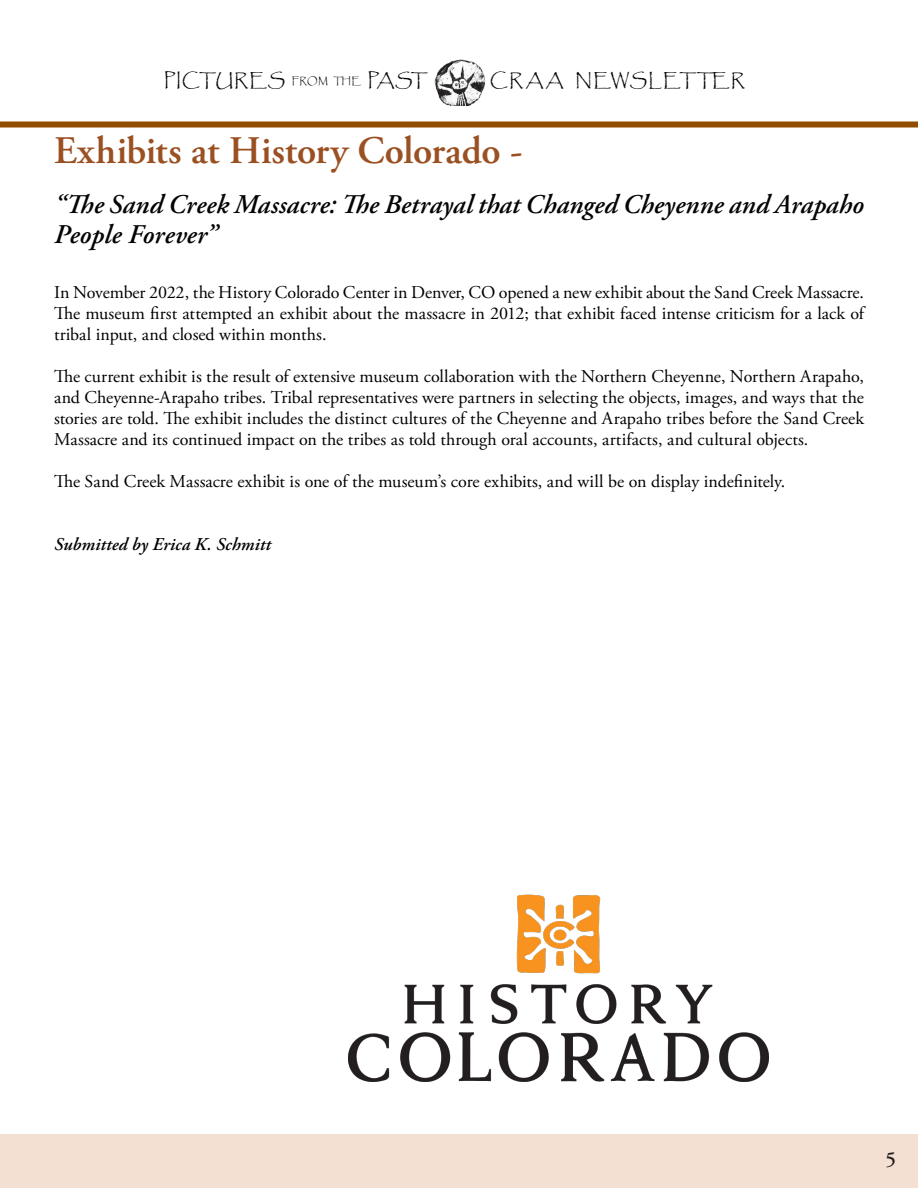
<style>
.page{position:relative;width:918px;height:1188px;background:#fff}
.page>*{position:absolute;margin:0;border:0;box-sizing:border-box;transform-origin:0 0}
.Head1{font:600 39px "Adobe Garamond Pro";letter-spacing:-.005em;color:#9b5022}
.Head1-2{font:italic 600 27px/30px "Adobe Garamond Pro";letter-spacing:.005em;color:#040503}
.t1{font:600 21px "Adobe Garamond Pro";color:#231f20}
.MainText{font:18px/21px "Adobe Garamond Pro";color:#000;text-align:justify}
.MainText-2{font:italic 600 18px "Adobe Garamond Pro";letter-spacing:.005em;color:#000}
.Head1-3{font:18px "Papyrus";letter-spacing:.03em;color:#000}
.Head1-4{font:18px "Papyrus";letter-spacing:.055em;color:#000}
.s1{font-size:9.6px}
</style>
<div class="page">
<div style="left:3px;top:1137px;width:912px;height:48px;background:#f3e0d3"></div>
<div style="left:0;top:1134px;width:918px;height:54px;border:6px solid #f3e0d3"></div>
<img style="left:434px;top:59px;width:51px;height:47px">
<div style="left:0;top:122px;width:918px;height:6px;background:#904d00"></div>
<img style="left:348px;top:894px;width:421px;height:188px">
<p class="Head1-3" style="left:164px;top:69px;width:266px">PICTURES <span class="s1">FROM THE</span> PAST</p>
<p class="Head1-4" style="left:490px;top:69px;width:257px">CRAA NEWSLETTER</p>
<p class="Head1" style="left:54px;top:129px;width:470px">Exhibits at History Colorado -</p>
<p class="Head1-2" style="left:54px;top:190px;width:811px">“The Sand Creek Massacre: The Betrayal that Changed Cheyenne and Arapaho<br>People Forever”</p>
<p class="MainText" style="left:54px;top:283px;width:812px">In November 2022, the History Colorado Center in Denver, CO opened a new exhibit about the Sand Creek Massacre.<br>The museum first attempted an exhibit about the massacre in 2012; that exhibit faced intense criticism for a lack of tribal input, and closed within months.</p>
<p class="MainText" style="left:54px;top:367px;width:812px">The current exhibit is the result of extensive museum collaboration with the Northern Cheyenne, Northern Arapaho, and Cheyenne-Arapaho tribes. Tribal representatives were partners in selecting the objects, images, and ways that the stories are told. The exhibit includes the distinct cultures of the Cheyenne and Arapaho tribes before the Sand Creek Massacre and its continued impact on the tribes as told through oral accounts, artifacts, and cultural objects.</p>
<p class="MainText" style="left:54px;top:472px;width:733px">The Sand Creek Massacre exhibit is one of the museum’s core exhibits, and will be on display indefinitely.</p>
<p class="MainText-2" style="left:54px;top:534px;width:219px">Submitted by Erica K. Schmitt</p>
<p class="t1" style="left:886px;top:1147px;width:12px">5</p>
</div>
